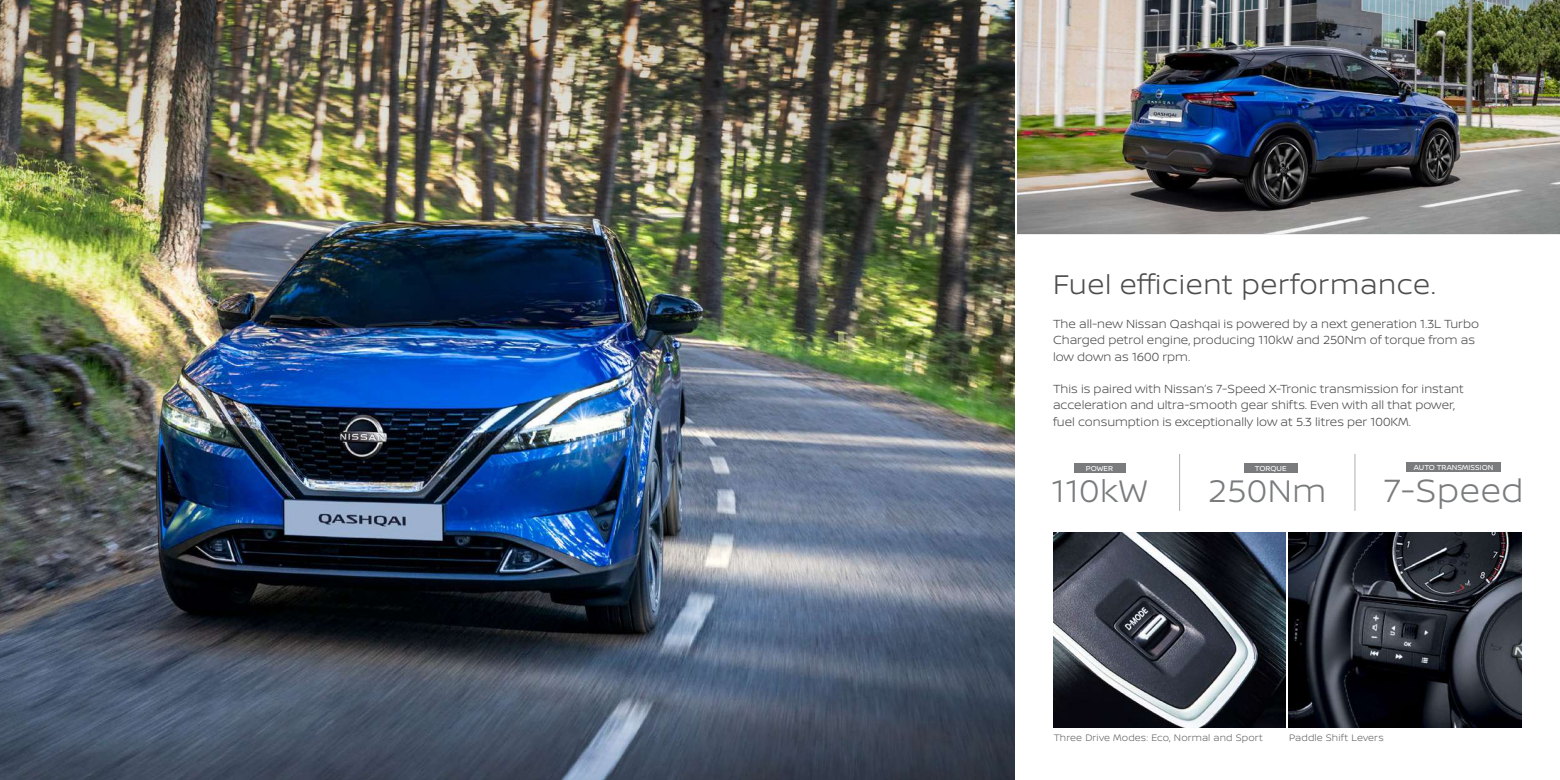
<style>
.page{position:relative;width:1560px;height:780px;background:#fff}
.page>*{position:absolute;margin:0;border:0;box-sizing:border-box;transform-origin:0 0}
.t1{font:300 34.25px "Nissan Brand";letter-spacing:.02em;color:#797b7d}
.t2{font:300 33.12px "Nissan Brand";letter-spacing:.02em;color:#797b7d}
.t3{font:300 28.75px "Nissan Brand";letter-spacing:.02em;color:#4d4d4f}
.t4{font:300 12.5px/16.2px "Nissan Brand";color:#4d4d4f}
.t5{font:300 10px "Nissan Brand";letter-spacing:.01em;color:#636466}
.t6{font:7.62px "Nissan Brand";color:#fff}
</style>
<div class="page">
<img style="left:1017px;top:0;width:542px;height:234px">
<img style="left:0;top:0;width:1013px;height:780px">
<img style="left:1053px;top:532px;width:231px;height:195px">
<img style="left:1288px;top:532px;width:232px;height:195px">
<hr style="left:1179px;top:454px;width:1px;height:57px;background:#abadaf">
<hr style="left:1354px;top:454px;width:1px;height:57px;background:#abadaf">
<div style="left:1243px;top:463px;width:54px;height:9px;background:#797b7d"></div>
<div style="left:1406px;top:462px;width:94px;height:10px;background:#797b7d"></div>
<div style="left:1073px;top:463px;width:52px;height:9px;background:#797b7d"></div>
<h3 class="t3" style="left:1052px;top:263px;width:384px">Fuel efficient performance.</h3>
<p class="t4" style="left:1052px;top:315px;width:427px">The all-new Nissan Qashqai is powered by a next generation 1.3L Turbo<br>Charged petrol engine, producing 110kW and 250Nm of torque from as low down as 1600 rpm.</p>
<p class="t4" style="left:1052px;top:380px;width:412px">This is paired with Nissan’s 7-Speed X-Tronic transmission for instant acceleration and ultra-smooth gear shifts. Even with all that power, fuel consumption is exceptionally low at 5.3 litres per 100KM.</p>
<p class="t6" style="left:1085px;top:462px;width:29px">POWER</p>
<p class="t6" style="left:1413px;top:462px;width:81px">AUTO TRANSMISSION</p>
<h2 class="t2" style="left:1051px;top:467px;width:97px">110kW</h2>
<p class="t6" style="left:1254px;top:462px;width:33px">TORQUE</p>
<h1 class="t1" style="left:1383px;top:466px;width:141px">7-Speed</h1>
<h2 class="t2" style="left:1207px;top:467px;width:120px">250Nm</h2>
<p class="t5" style="left:1053px;top:730px;width:211px">Three Drive Modes: Eco, Normal and Sport</p>
<p class="t5" style="left:1288px;top:730px;width:96px">Paddle Shift Levers</p>
</div>
